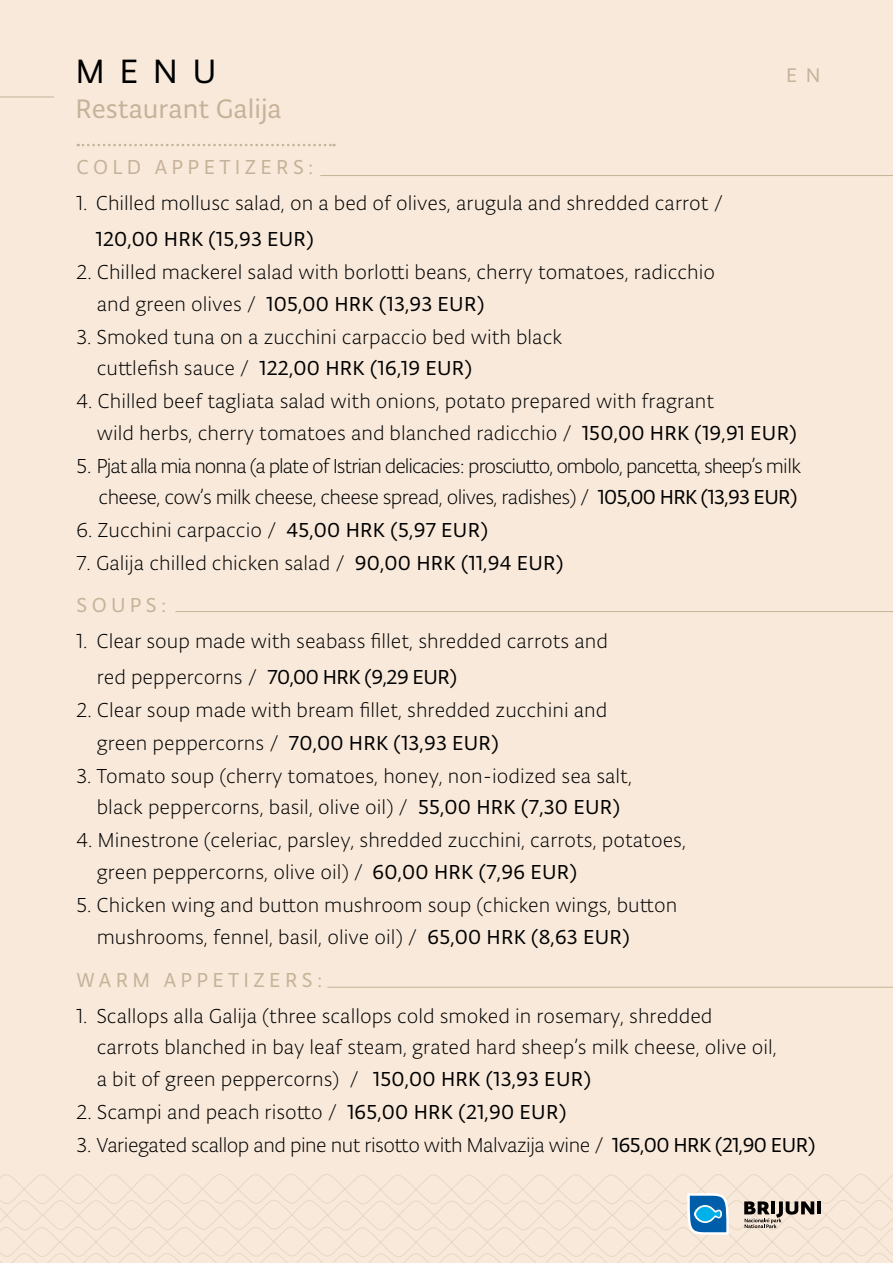
<style>
.page{position:relative;width:893px;height:1263px;background:#f8e9da}
.page>*{position:absolute;margin:0;border:0;box-sizing:border-box;transform-origin:0 0}
.t1{font:35.85px "Typonine Sans Pro Normal";color:#000}
.t2{font:28.5px "Typonine Sans Pro Normal";color:#c6b299}
.t3{font:300 21.6px/31.5px "Typonine Sans Pro";color:#000}
.t4{font:300 21.6px/31.5px "Typonine Sans Pro";letter-spacing:-.05em;color:#000;text-align:right}
.t5{font:21.6px "Typonine Sans Pro Normal";letter-spacing:.01em;color:#000}
.t6{font:300 21.6px "Typonine Sans Pro";letter-spacing:-.025em;color:#000}
.t7{font:21.6px "Typonine Sans Pro Normal";letter-spacing:.2em;color:#c6b299}
.t8{font:21.6px "Typonine Sans Pro Normal";letter-spacing:-.025em;color:#000}
.t9{font:21px "Typonine Sans Pro Normal";color:#c6b299}
.s1{font-family:"Typonine Sans Pro";font-weight:300}
.s2{font-family:"Typonine Sans Pro Normal";font-weight:400}
</style>
<div class="page">
<svg style="left:78px;top:144px;width:256px;height:2px"></svg>
<hr style="left:0;top:97px;width:54px;height:1px;background:#c6b299">
<svg style="left:0;top:1174px;width:893px;height:89px"></svg>
<svg style="left:744px;top:1201px;width:70px;height:27px"></svg>
<hr style="left:817px;top:1201px;width:4px;height:13px;background:#000">
<svg style="left:687px;top:1193px;width:42px;height:42px;background:#589ecc"></svg>
<hr style="left:175px;top:611px;width:718px;height:1px;background:#c6b299">
<hr style="left:327px;top:987px;width:566px;height:1px;background:#c6b299">
<hr style="left:320px;top:175px;width:573px;height:1px;background:#c6b299">
<h1 class="t1" style="left:75px;top:51px;width:143px">MENU</h1>
<h2 class="t2" style="left:75px;top:92px;width:208px">Restaurant Galija</h2>
<p class="t9" style="left:786px;top:63px;width:36px">E N</p>
<p class="t7" style="left:77px;top:155px;width:239px">COLD APPETIZERS:</p>
<p class="t3" style="left:77px;top:187px;width:648px">1. Chilled mollusc salad, on a bed of olives, arugula and shredded carrot /</p>
<p class="t5" style="left:96px;top:227px;width:219px">120,00 HRK (15,93 EUR)</p>
<p class="t3" style="left:77px;top:256px;width:640px">2. Chilled mackerel salad with borlotti beans, cherry tomatoes, radicchio</p>
<p class="t5" style="left:97px;top:291px;width:389px"><span class="s1">and green olives /</span> 105,00 HRK (13,93 EUR)</p>
<p class="t3" style="left:77px;top:321px;width:487px">3. Smoked tuna on a zucchini carpaccio bed with black</p>
<p class="t5" style="left:97px;top:356px;width:377px"><span class="s1">cuttlefish sauce /</span> 122,00 HRK (16,19 EUR)</p>
<p class="t3" style="left:97px;top:385px;width:702px;text-indent:-20px">4. Chilled beef tagliata salad with onions, potato prepared with fragrant<br>wild herbs, cherry tomatoes and blanched radicchio / <span class="s2">150,00 HRK (19,91 EUR)</span></p>
<p class="t4" style="left:77px;top:450px;width:726px">5. Pjat alla mia nonna (a plate of Istrian delicacies: prosciutto, ombolo, pancetta, sheep’s milk cheese, cow’s milk cheese, cheese spread, olives, radishes) / <span class="s2">105,00 HRK (13,93 EUR)</span></p>
<p class="t3" style="left:77px;top:514px;width:413px">6. Zucchini carpaccio / <span class="s2">45,00 HRK (5,97 EUR)</span></p>
<p class="t3" style="left:77px;top:547px;width:488px">7. Galija chilled chicken salad / <span class="s2">90,00 HRK (11,94 EUR)</span></p>
<p class="t7" style="left:77px;top:592px;width:92px">SOUPS:</p>
<p class="t3" style="left:77px;top:625px;width:533px">1. Clear soup made with seabass fillet, shredded carrots and</p>
<p class="t8" style="left:97px;top:664px;width:362px"><span class="s1">red peppercorns /</span> 70,00 HRK (9,29 EUR)</p>
<p class="t3" style="left:77px;top:694px;width:532px">2. Clear soup made with bream fillet, shredded zucchini and</p>
<p class="t5" style="left:97px;top:730px;width:403px"><span class="s1">green peppercorns /</span> 70,00 HRK (13,93 EUR)</p>
<p class="t3" style="left:77px;top:760px;width:557px;text-align:center">3. Tomato soup (cherry tomatoes, honey, non-iodized sea salt, black peppercorns, basil, olive oil) / <span class="s2">55,00 HRK (7,30 EUR)</span></p>
<p class="t3" style="left:97px;top:824px;width:591px;text-indent:-20px">4. Minestrone (celeriac, parsley, shredded zucchini, carrots, potatoes, green peppercorns, olive oil) / <span class="s2">60,00 HRK (7,96 EUR)</span></p>
<p class="t3" style="left:97px;top:889px;width:582px;text-indent:-20px">5. Chicken wing and button mushroom soup (chicken wings, button mushrooms, fennel, basil, olive oil) / <span class="s2">65,00 HRK (8,63 EUR)</span></p>
<p class="t7" style="left:77px;top:967px;width:248px">WARM APPETIZERS:</p>
<p class="t3" style="left:97px;top:1000px;width:682px;text-indent:-20px">1. Scallops alla Galija (three scallops cold smoked in rosemary, shredded carrots blanched in bay leaf steam, grated hard sheep’s milk cheese, olive oil, a bit of green peppercorns) / <span class="s2">150,00 HRK (13,93 EUR)</span></p>
<p class="t3" style="left:77px;top:1096px;width:491px">2. Scampi and peach risotto / <span class="s2">165,00 HRK (21,90 EUR)</span></p>
<p class="t6" style="left:77px;top:1132px;width:740px">3. Variegated scallop and pine nut risotto with Malvazija wine / <span class="s2">165,00 HRK (21,90 EUR)</span></p>
</div>
